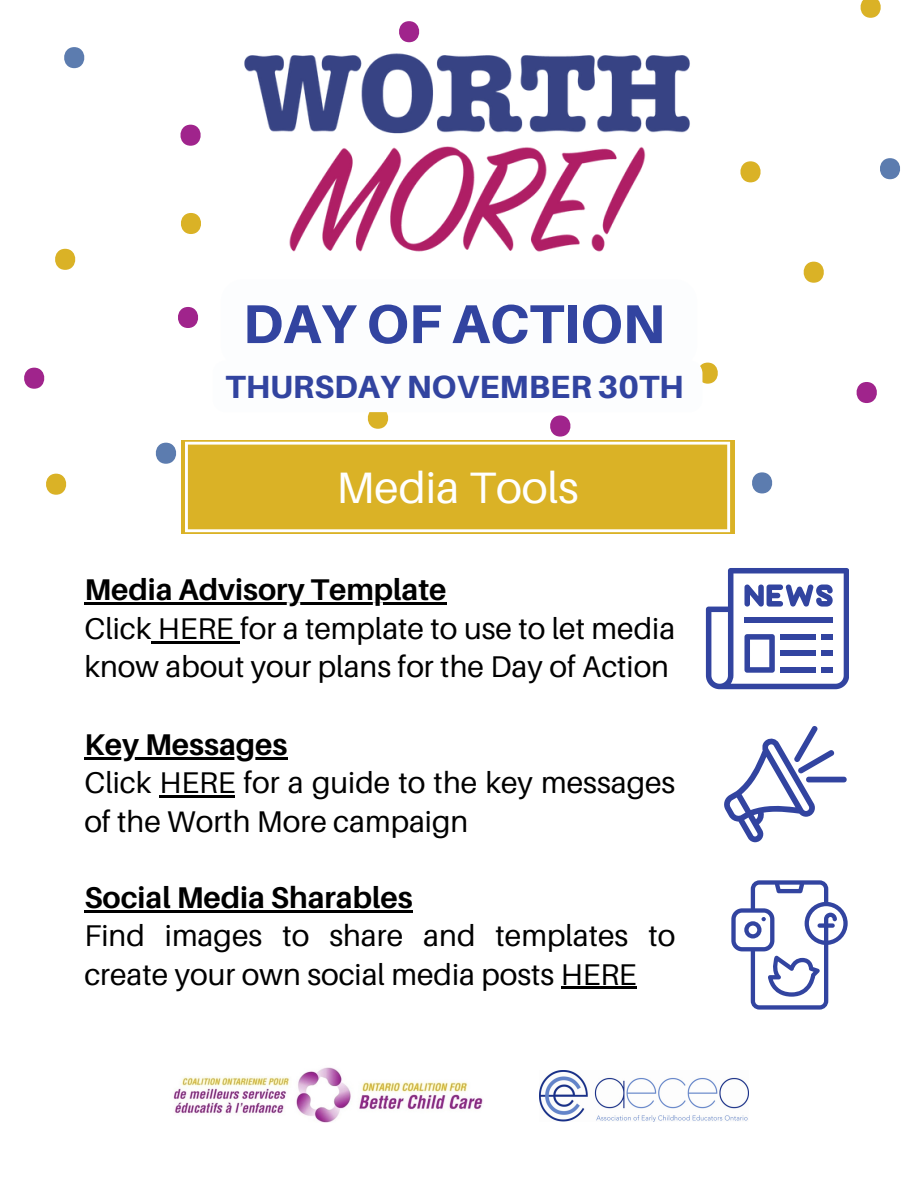
<style>
.page{position:relative;width:918px;height:1188px;background:#fff}
.page>*{position:absolute;margin:0;border:0;box-sizing:border-box;transform-origin:0 0}
.t1{font:800 54.75px "Aileron";color:#3244a0}
.t2{font:43.95px "Aileron";color:#fff}
.t3{font:800 32.1px "Aileron";color:#3244a0}
.t4{font:30px/38.2px "Aileron";color:#000}
.t5{font:700 30px "Aileron";color:#000}
</style>
<div class="page">
<svg style="left:24px;top:0;width:876px;height:506px"></svg>
<img style="left:224px;top:26px;width:486px;height:253px">
<div style="left:181px;top:441px;width:553px;height:92px;background:linear-gradient(to bottom,#dab226,#dab226)"></div>
<svg style="left:185px;top:442px;width:545px;height:90px;background:#dcb734"></svg>
<img style="left:173px;top:1067px;width:310px;height:56px">
<img style="left:539px;top:1071px;width:210px;height:51px">
<svg style="left:724px;top:726px;width:123px;height:116px"></svg>
<hr style="left:84px;top:757px;width:203px;height:3px;background:#000">
<hr style="left:160px;top:796px;width:75px;height:2px;background:#000">
<svg style="left:706px;top:568px;width:143px;height:121px"></svg>
<hr style="left:84px;top:603px;width:363px;height:2px;background:#000">
<hr style="left:151px;top:641px;width:89px;height:2px;background:#000">
<svg style="left:731px;top:880px;width:116px;height:130px"></svg>
<div style="left:221px;top:279px;width:476px;height:88px;background:#fcfdfe;border-radius:22px"></div>
<div style="left:213px;top:361px;width:489px;height:51px;background:#fcfdfe;border-radius:13px"></div>
<hr style="left:84px;top:910px;width:329px;height:3px;background:#000">
<hr style="left:561px;top:987px;width:76px;height:2px;background:#000">
<p class="t1" style="left:243px;top:290px;width:424px">DAY OF ACTION</p>
<p class="t3" style="left:226px;top:367px;width:460px">THURSDAY NOVEMBER 30TH</p>
<p class="t2" style="left:336px;top:460px;width:244px">Media Tools</p>
<p class="t5" style="left:84px;top:571px;width:364px">Media Advisory Template</p>
<p class="t4" style="left:84px;top:609px;width:592px">Click HERE for a template to use to let media know about your plans for the Day of Action</p>
<p class="t5" style="left:84px;top:726px;width:205px">Key Messages</p>
<p class="t4" style="left:84px;top:763px;width:592px">Click HERE for a guide to the key messages of the Worth More campaign</p>
<p class="t5" style="left:84px;top:879px;width:330px">Social Media Sharables</p>
<p class="t4" style="left:84px;top:916px;width:592px">Find images to share and templates to create your own social media posts HERE</p>
</div>
